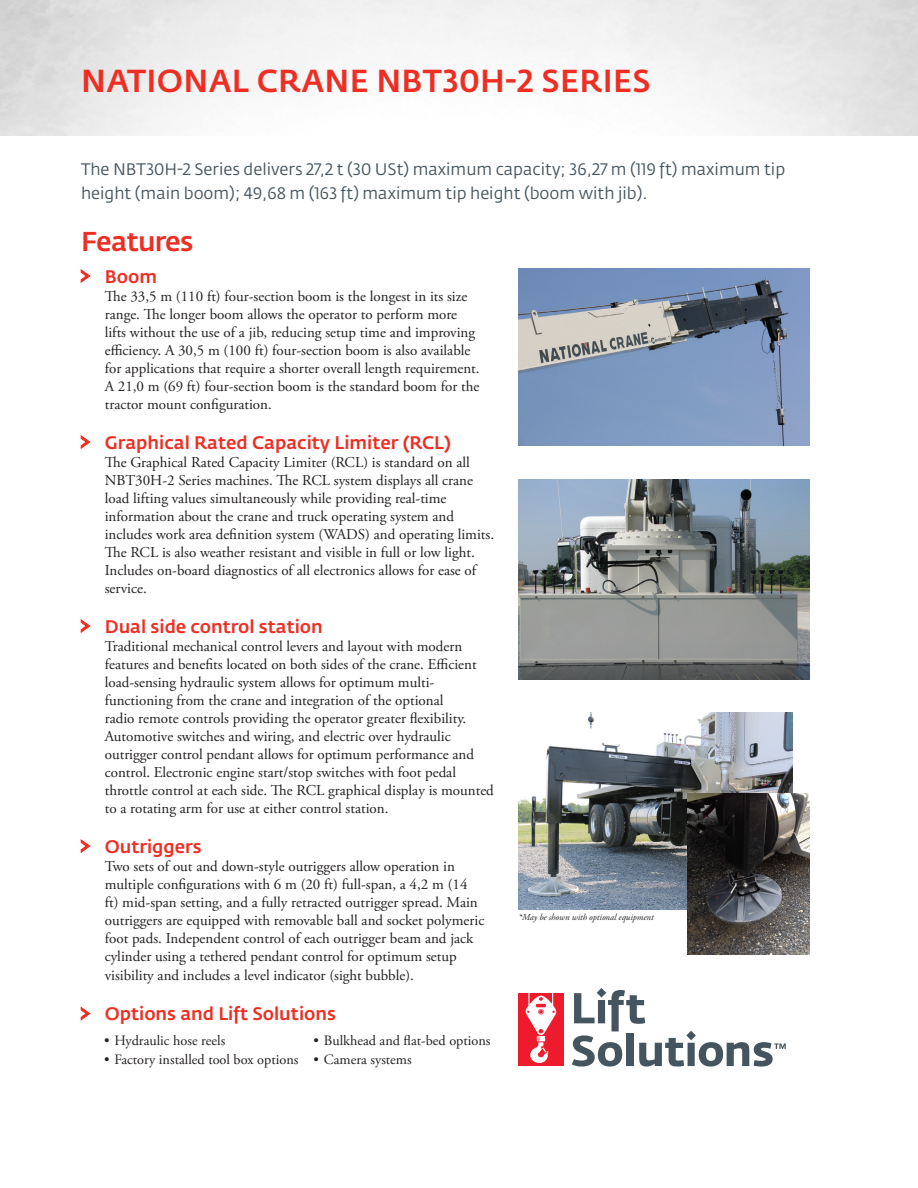
<style>
.page{position:relative;width:918px;height:1188px;background:#fff}
.page>*{position:absolute;margin:0;border:0;box-sizing:border-box;transform-origin:0 0}
.t1{font:500 31.5px "Fedra Sans Pro";letter-spacing:.01em;color:#ee2e22}
.t2{font:500 27px "Fedra Sans Pro";letter-spacing:-.025em;color:#ee2e22}
.FeaturesHead{font:500 18px "Fedra Sans Pro";color:#ee2e22}
.Subhead{font:16.5px/24px "Fedra Sans Pro";color:#45555f}
.FeaturesText{font:15px/18px "Adobe Garamond Pro";color:#231f20}
.t3{font:14.25px "Adobe Garamond Pro";color:#231f20}
.FeaturesText-2{font:italic 9px "Adobe Garamond Pro";color:#231f20}
</style>
<div class="page">
<svg style="left:81px;top:269px;width:9px;height:14px"></svg>
<svg style="left:81px;top:435px;width:9px;height:14px"></svg>
<svg style="left:81px;top:619px;width:9px;height:14px"></svg>
<svg style="left:81px;top:839px;width:9px;height:14px"></svg>
<svg style="left:81px;top:1007px;width:9px;height:13px"></svg>
<img style="left:518px;top:268px;width:292px;height:178px">
<img style="left:518px;top:480px;width:292px;height:199px">
<div style="left:518px;top:993px;width:46px;height:73px;background:#ee1b2c"></div>
<svg style="left:525px;top:993px;width:31px;height:70px"></svg>
<svg style="left:572px;top:988px;width:214px;height:79px"></svg>
<img style="left:518px;top:712px;width:274px;height:198px">
<img style="left:688px;top:794px;width:122px;height:160px">
<p class="t1" style="left:81px;top:61px;width:571px">NATIONAL CRANE NBT30H-2 SERIES</p>
<p class="Subhead" style="left:81px;top:157px;width:706px">The NBT30H-2 Series delivers 27,2 t (30 USt) maximum capacity; 36,27 m (119 ft) maximum tip height (main boom); 49,68 m (163 ft) maximum tip height (boom with jib).</p>
<p class="t2" style="left:81px;top:225px;width:114px">Features</p>
<p class="FeaturesHead" style="left:105px;top:265px;width:54px">Boom</p>
<p class="FeaturesText" style="left:105px;top:287px;width:376px">The 33,5 m (110 ft) four-section boom is the longest in its size range. The longer boom allows the operator to perform more lifts without the use of a jib, reducing setup time and improving efficiency. A 30,5 m (100 ft) four-section boom is also available for applications that require a shorter overall length requirement.<br>A 21,0 m (69 ft) four-section boom is the standard boom for the tractor mount configuration.</p>
<p class="FeaturesHead" style="left:105px;top:431px;width:348px">Graphical Rated Capacity Limiter (RCL)</p>
<p class="FeaturesText" style="left:105px;top:453px;width:391px">The Graphical Rated Capacity Limiter (RCL) is standard on all NBT30H-2 Series machines. The RCL system displays all crane load lifting values simultaneously while providing real-time information about the crane and truck operating system and includes work area definition system (WADS) and operating limits.<br>The RCL is also weather resistant and visible in full or low light.<br>Includes on-board diagnostics of all electronics allows for ease of service.</p>
<p class="FeaturesHead" style="left:105px;top:615px;width:220px">Dual side control station</p>
<p class="FeaturesText" style="left:105px;top:637px;width:391px">Traditional mechanical control levers and layout with modern features and benefits located on both sides of the crane. Efficient load-sensing hydraulic system allows for optimum multi&shy;functioning from the crane and integration of the optional<br>radio remote controls providing the operator greater flexibility.<br>Automotive switches and wiring, and electric over hydraulic outrigger control pendant allows for optimum performance and control. Electronic engine start/stop switches with foot pedal throttle control at each side. The RCL graphical display is mounted to a rotating arm for use at either control station.</p>
<p class="FeaturesHead" style="left:105px;top:835px;width:98px">Outriggers</p>
<p class="FeaturesText" style="left:105px;top:857px;width:381px">Two sets of out and down-style outriggers allow operation in multiple configurations with 6 m (20 ft) full-span, a 4,2 m (14 ft) mid-span setting, and a fully retracted outrigger spread. Main outriggers are equipped with removable ball and socket polymeric foot pads. Independent control of each outrigger beam and jack cylinder using a tethered pendant control for optimum setup</p>
<p class="FeaturesText" style="left:105px;top:967px;width:311px">visibility and includes a level indicator (sight bubble).</p>
<p class="FeaturesHead" style="left:105px;top:1003px;width:233px">Options and Lift Solutions</p>
<p class="t3" style="left:104px;top:1032px;width:123px">• Hydraulic hose reels</p>
<p class="t3" style="left:104px;top:1051px;width:196px">• Factory installed tool box options</p>
<p class="t3" style="left:314px;top:1032px;width:178px">• Bulkhead and flat-bed options</p>
<p class="t3" style="left:314px;top:1051px;width:100px">• Camera systems</p>
<p class="FeaturesText-2" style="left:518px;top:912px;width:137px">*May be shown with optional equipment</p>
</div>
